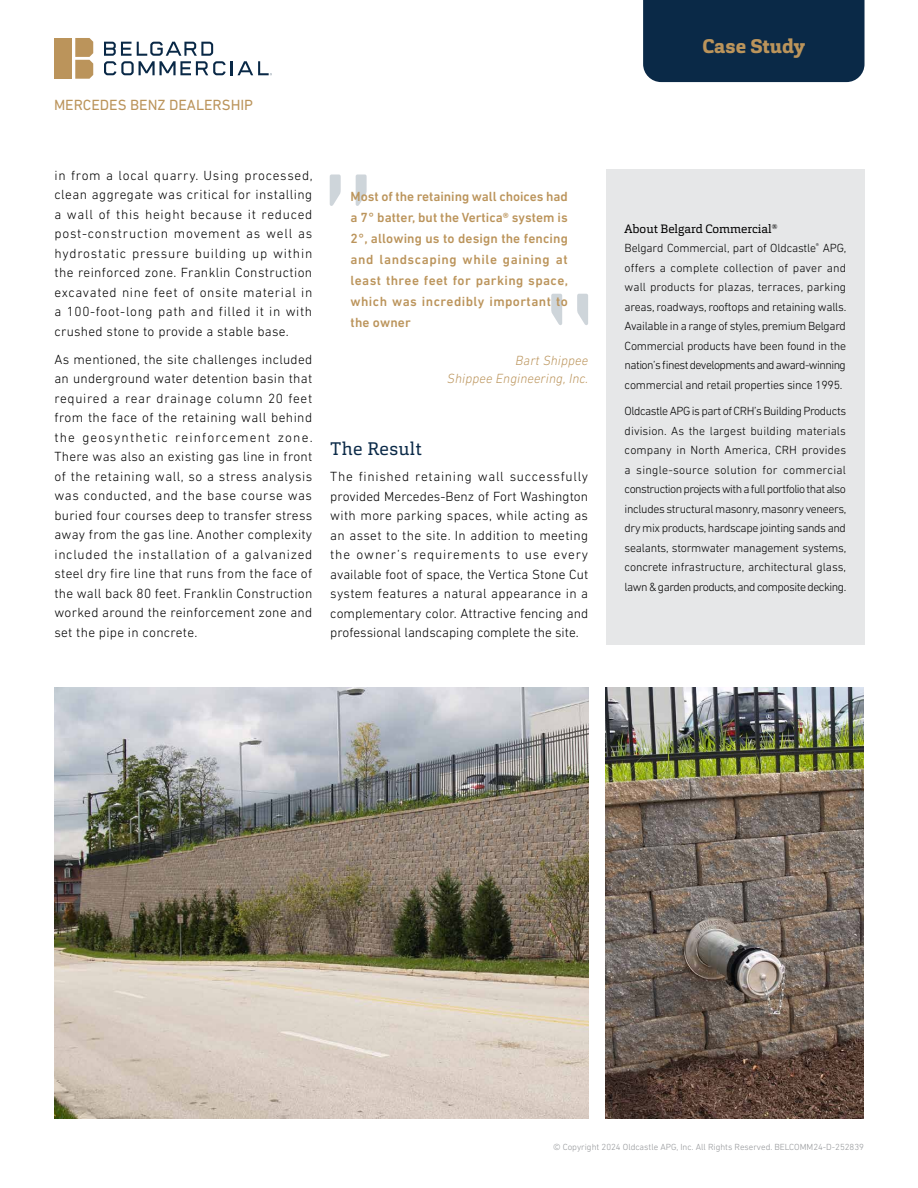
<style>
.page{position:relative;width:918px;height:1188px;background:#fff}
.page>*{position:absolute;margin:0;border:0;box-sizing:border-box;transform-origin:0 0}
.t1{font:800 19.5px "Cargan";color:#bb945b}
.t2{font:18px "Cargan";letter-spacing:.02em;color:#0a2947}
.t3{font:15px "DIN Next LT Pro";color:#bb945b}
.t4{font:300 13.5px/19.5px "DIN Next LT Pro";letter-spacing:.02em;color:#000;text-align:justify}
.t5{font:500 13.5px/21px "DIN Next LT Pro";letter-spacing:.03em;color:#bb945b;text-align:justify}
.t6{font:italic 300 13.5px/18px "DIN Next LT Pro";letter-spacing:.01em;color:#bb945b;text-align:right}
.t7{font:300 12px/19.5px "DIN Next LT Pro";letter-spacing:-.04em;color:#000;text-align:justify}
.t8{font:12px "Cargan";color:#000}
.t9{font:300 9px "DIN Next LT Pro";color:#939598}
</style>
<div class="page">
<div style="left:643px;top:0;width:222px;height:82px;background:#0a2947"></div>
<img style="left:606px;top:688px;width:258px;height:431px">
<img style="left:54px;top:688px;width:534px;height:431px">
<svg style="left:551px;top:294px;width:37px;height:31px"></svg>
<svg style="left:330px;top:174px;width:37px;height:32px"></svg>
<div style="left:606px;top:170px;width:259px;height:475px;background:#e6e7e8"></div>
<svg style="left:104px;top:42px;width:168px;height:33px"></svg>
<svg style="left:75px;top:38px;width:18px;height:41px"></svg>
<div style="left:54px;top:38px;width:18px;height:41px;background:#bb945b"></div>
<p class="t3" style="left:54px;top:96px;width:201px">MERCEDES BENZ DEALERSHIP</p>
<p class="t4" style="left:54px;top:165px;width:260px">in from a local quarry. Using processed, clean aggregate was critical for installing a wall of this height because it reduced post-construction movement as well as hydrostatic pressure building up within the reinforced zone. Franklin Construction excavated nine feet of onsite material in a 100-foot-long path and filled it in with crushed stone to provide a stable base.</p>
<p class="t4" style="left:54px;top:349px;width:260px">As mentioned, the site challenges included an underground water detention basin that required a rear drainage column 20 feet from the face of the retaining wall behind the geosynthetic reinforcement zone.<br>There was also an existing gas line in front of the retaining wall, so a stress analysis was conducted, and the base course was buried four courses deep to transfer stress away from the gas line. Another complexity included the installation of a galvanized steel dry fire line that runs from the face of the wall back 80 feet. Franklin Construction worked around the reinforcement zone and set the pipe in concrete.</p>
<p class="t5" style="left:351px;top:185px;width:219px">Most of the retaining wall choices had a 7° batter, but the Vertica® system is 2°, allowing us to design the fencing and landscaping while gaining at least three feet for parking space, which was incredibly important to the owner</p>
<p class="t6" style="left:447px;top:351px;width:143px">Bart Shippee<br>Shippee Engineering, Inc.</p>
<h2 class="t2" style="left:330px;top:437px;width:93px">The Result</h2>
<p class="t4" style="left:330px;top:467px;width:260px">The finished retaining wall successfully provided Mercedes-Benz of Fort Washington with more parking spaces, while acting as an asset to the site. In addition to meeting the owner’s requirements to use every available foot of space, the Vertica Stone Cut system features a natural appearance in a complementary color. Attractive fencing and professional landscaping complete the site.</p>
<h1 class="t1" style="left:703px;top:33px;width:104px">Case Study</h1>
<p class="t8" style="left:625px;top:221px;width:154px">About Belgard Commercial<sup>®</sup></p>
<p class="t7" style="left:625px;top:238px;width:223px">Belgard Commercial, part of Oldcastle<sup>®</sup> APG, offers a complete collection of paver and wall products for plazas, terraces, parking areas, roadways, rooftops and retaining walls.<br>Available in a range of styles, premium Belgard Commercial products have been found in the nation’s finest developments and award-winning commercial and retail properties since 1995.</p>
<p class="t7" style="left:625px;top:401px;width:223px">Oldcastle APG is part of CRH’s Building Products division. As the largest building materials company in North America, CRH provides a single-source solution for commercial construction projects with a full portfolio that also includes structural masonry, masonry veneers, dry mix products, hardscape jointing sands and sealants, stormwater management systems, concrete infrastructure, architectural glass, lawn &amp; garden products, and composite decking.</p>
<p class="t9" style="left:553px;top:1142px;width:312px">© Copyright 2024 Oldcastle APG, Inc. All Rights Reserved. BELCOMM24-D-252839</p>
</div>
